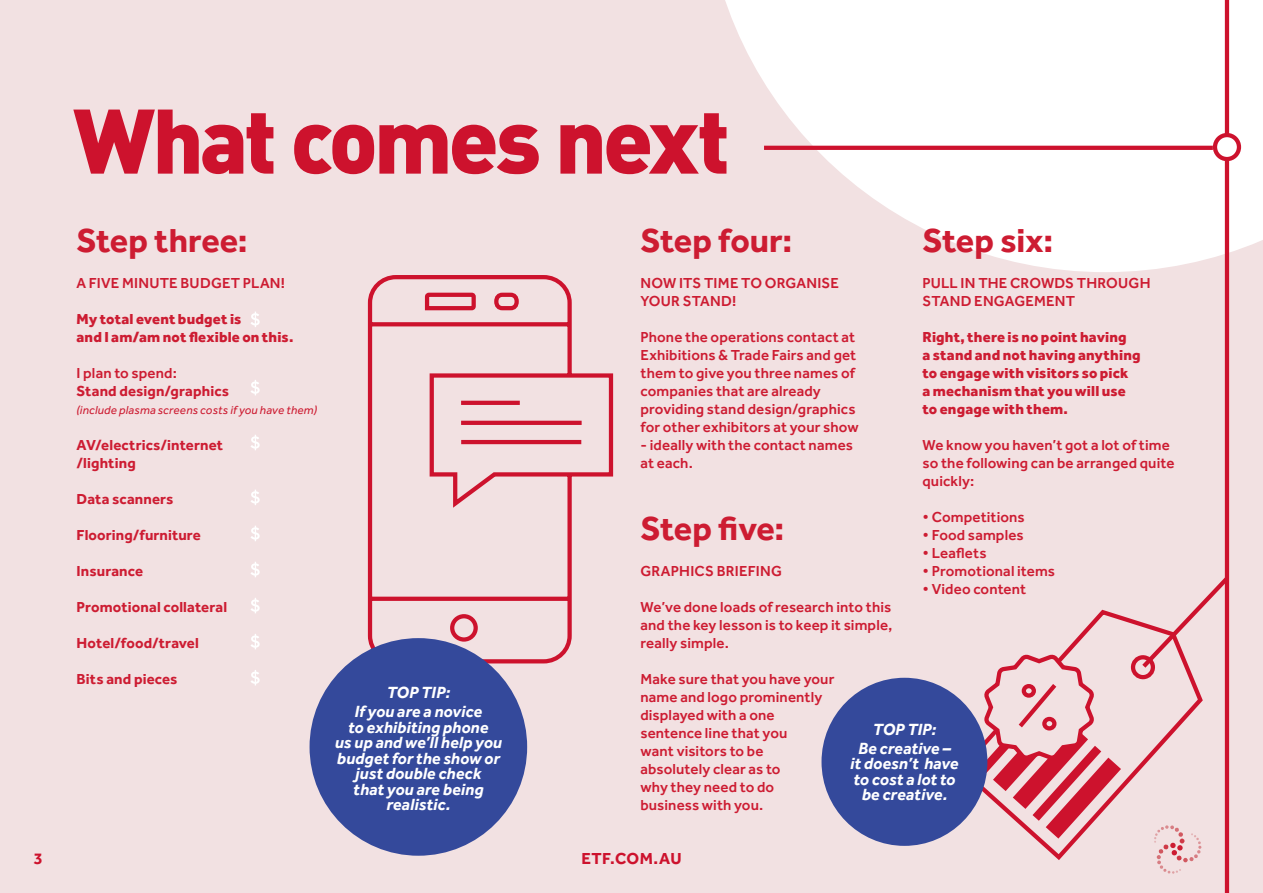
<style>
.page{position:relative;width:1263px;height:893px;background:#f2e1e2}
.page>*{position:absolute;margin:0;border:0;box-sizing:border-box;transform-origin:0 0}
.t1{font:900 90px "DIN";letter-spacing:-.045em;color:#cd122d}
.t2{font:700 34.35px "Effra";letter-spacing:-.005em;color:#cd1c32}
.t3{font:italic 700 16.8px/15.5px "Effra";letter-spacing:.005em;color:#fff;text-align:center}
.t4{font:700 16.5px "Effra";letter-spacing:.02em;color:#cd122d}
.t5{font:500 15px/18px "Effra";letter-spacing:.01em;color:#cd1c32}
.t6{font:800 15px/18px "Effra";letter-spacing:.01em;color:#cd1c32}
.t7{font:700 15px/18px "Effra";letter-spacing:.01em;color:#cd1c32}
.t8{font:italic 12px "Effra";letter-spacing:.02em;color:#cd1c32}
</style>
<div class="page">
<svg style="left:1157px;top:863px;width:24px;height:11px"></svg>
<svg style="left:955px;top:609px;width:248px;height:254px"></svg>
<div style="left:1130px;top:655px;width:25px;height:24px;border:4px solid #cd122d;border-radius:50%"></div>
<svg style="left:1138px;top:573px;width:92px;height:99px"></svg>
<svg style="left:980px;top:651px;width:141px;height:188px"></svg>
<svg style="left:725px;top:0;width:538px;height:272px;fill:#fff"></svg>
<hr style="left:1225px;top:0;width:4px;height:893px;background:#cd122d">
<div style="left:1215px;top:135px;width:24px;height:24px;background:#fff;border-radius:50%"></div>
<div style="left:1213px;top:133px;width:28px;height:28px;border:4px solid #cd122d;border-radius:50%"></div>
<svg style="left:251px;top:312px;width:9px;height:15px"></svg>
<svg style="left:251px;top:380px;width:9px;height:15px"></svg>
<svg style="left:251px;top:435px;width:9px;height:15px"></svg>
<svg style="left:251px;top:490px;width:9px;height:15px"></svg>
<svg style="left:251px;top:526px;width:9px;height:15px"></svg>
<svg style="left:251px;top:562px;width:9px;height:15px"></svg>
<svg style="left:251px;top:598px;width:9px;height:15px"></svg>
<svg style="left:251px;top:670px;width:9px;height:15px"></svg>
<svg style="left:251px;top:634px;width:9px;height:15px"></svg>
<svg style="left:367px;top:275px;width:247px;height:390px"></svg>
<svg style="left:423px;top:291px;width:55px;height:21px"></svg>
<div style="left:494px;top:293px;width:25px;height:17px;border:4px solid #cd122d;border-radius:6px"></div>
<hr style="left:461px;top:440px;width:120px;height:4px;background:#cd122d">
<div style="left:821px;top:678px;width:166px;height:168px;background:#34499b;border-radius:50%"></div>
<svg style="left:764px;top:146px;width:449px;height:4px;background:#cd1530"></svg>
<div style="left:310px;top:638px;width:217px;height:218px;background:#34499b;border-radius:50%"></div>
<h1 class="t1" style="left:73px;top:81px;width:658px">What comes next</h1>
<h2 class="t2" style="left:77px;top:220px;width:173px">Step three:</h2>
<p class="t5" style="left:77px;top:274px;width:210px">A FIVE MINUTE BUDGET PLAN!</p>
<p class="t6" style="left:77px;top:310px;width:218px">My total event budget is<br>and I am/am not flexible on this.</p>
<p class="t5" style="left:77px;top:364px;width:102px">I plan to spend:</p>
<p class="t7" style="left:77px;top:382px;width:154px">Stand design/graphics</p>
<p class="t8" style="left:77px;top:403px;width:242px">(include plasma screens costs if you have them)</p>
<p class="t7" style="left:77px;top:436px;width:148px">AV/electrics/internet /lighting</p>
<p class="t7" style="left:77px;top:490px;width:98px">Data scanners</p>
<p class="t7" style="left:77px;top:526px;width:126px">Flooring/furniture</p>
<p class="t7" style="left:77px;top:562px;width:68px">Insurance</p>
<p class="t7" style="left:77px;top:598px;width:152px">Promotional collateral</p>
<p class="t7" style="left:77px;top:634px;width:124px">Hotel/food/travel</p>
<p class="t7" style="left:77px;top:670px;width:102px">Bits and pieces</p>
<p class="t3" style="left:354px;top:683px;width:129px;line-height:19.2px">TOP TIP:<br>If you are a novice</p>
<p class="t3" style="left:335px;top:719px;width:169px">to exhibiting phone<br>us up and we’ll help you budget for the show or just double check<br>that you are being realistic.</p>
<h2 class="t2" style="left:640px;top:220px;width:153px">Step four:</h2>
<p class="t5" style="left:640px;top:274px;width:200px">NOW ITS TIME TO ORGANISE<br>YOUR STAND!</p>
<p class="t5" style="left:640px;top:328px;width:220px">Phone the operations contact at<br>Exhibitions &amp; Trade Fairs and get them to give you three names of companies that are already providing stand design/graphics for other exhibitors at your show</p>
<p class="t5" style="left:640px;top:436px;width:214px">- ideally with the contact names at each.</p>
<h2 class="t2" style="left:922px;top:220px;width:132px">Step six:</h2>
<p class="t5" style="left:922px;top:274px;width:230px">PULL IN THE CROWDS THROUGH<br>STAND ENGAGEMENT</p>
<p class="t6" style="left:922px;top:328px;width:220px">Right, there is no point having<br>a stand and not having anything to engage with visitors so pick<br>a mechanism that you will use to engage with them.</p>
<p class="t5" style="left:922px;top:436px;width:253px">We know you haven’t got a lot of time so the following can be arranged quite quickly:</p>
<p class="t5" style="left:922px;top:508px;width:104px">• Competitions</p>
<p class="t5" style="left:922px;top:526px;width:103px">• Food samples</p>
<p class="t5" style="left:922px;top:544px;width:66px">• Leaflets</p>
<p class="t5" style="left:922px;top:562px;width:134px">• Promotional items</p>
<p class="t5" style="left:922px;top:580px;width:105px">• Video content</p>
<h2 class="t2" style="left:640px;top:508px;width:145px">Step five:</h2>
<p class="t5" style="left:640px;top:562px;width:143px">GRAPHICS BRIEFING</p>
<p class="t5" style="left:640px;top:598px;width:253px;text-align:justify">We’ve done loads of research into this and the key lesson is to keep it simple, really simple.</p>
<p class="t5" style="left:640px;top:670px;width:195px">Make sure that you have your name and logo prominently displayed with a one sentence line that you<br>want visitors to be absolutely clear as to<br>why they need to do business with you.</p>
<p class="t3" style="left:858px;top:719px;width:94px;line-height:19.2px">TOP TIP:<br>Be creative –</p>
<p class="t3" style="left:850px;top:755px;width:110px">it doesn’t have to cost a lot to be creative.</p>
<p class="t4" style="left:34px;top:848px;width:10px">3</p>
<p class="t4" style="left:582px;top:848px;width:102px">ETF.COM.AU</p>
</div>
